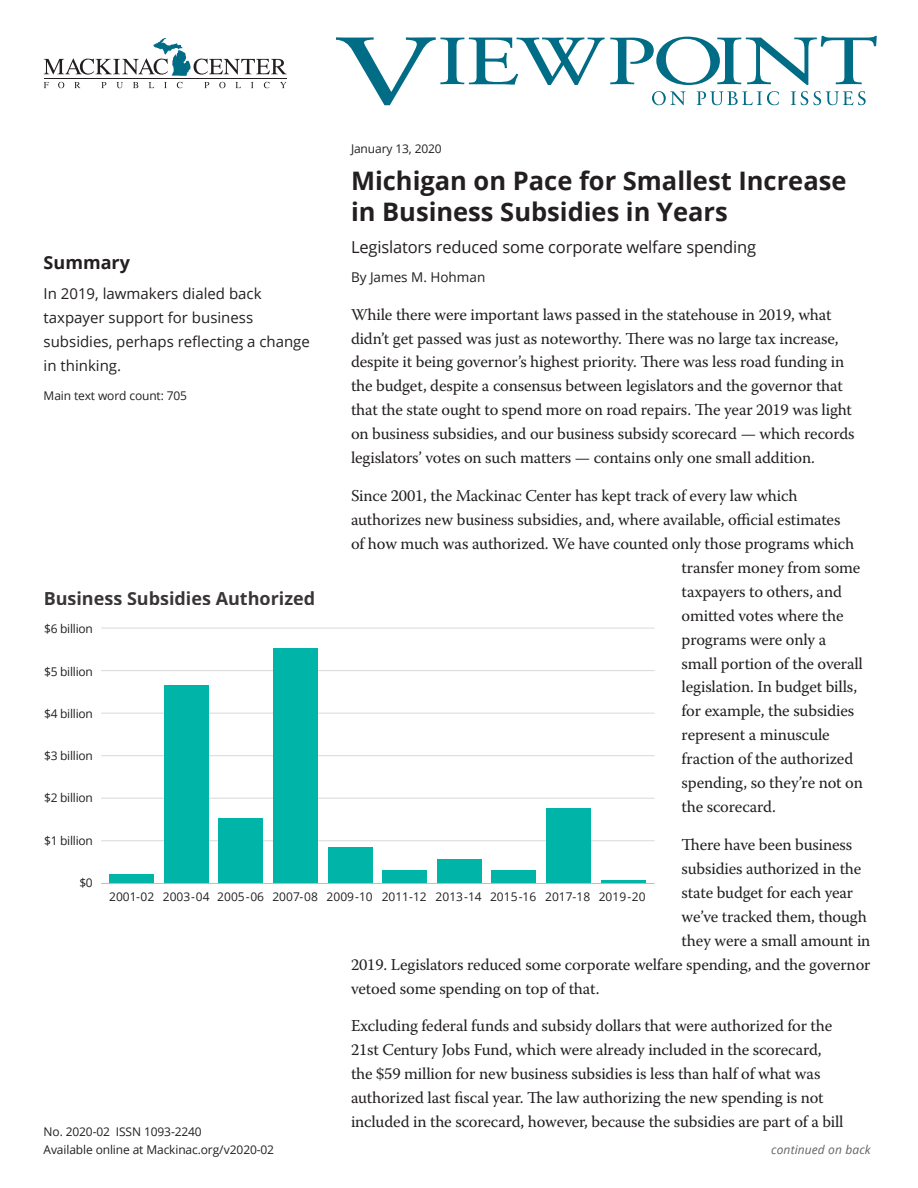
<style>
.page{position:relative;width:918px;height:1188px;background:#fff}
.page>*{position:absolute;margin:0;border:0;box-sizing:border-box;transform-origin:0 0}
._2018_Headline{font:700 25.5px/31.5px "Open Sans";color:#231f20}
._2018_Summary_Head{font:700 18px "Open Sans";color:#231f20}
._2018_body{font:16.5px/24px "Warnock Pro";letter-spacing:-.01em;color:#231f20}
._2018_Subhead{font:16.5px "Open Sans";letter-spacing:-.01em;color:#231f20}
._2018_Summary{font:15px/24px "Open Sans";color:#231f20}
._2018_Author{font:13.5px "Open Sans";color:#231f20}
._2018_Date_ISBN{font:12px "Open Sans";letter-spacing:-.01em;color:#231f20}
.labels{font:12px "Open Sans";color:#231f20}
._7_axis{font:12px "Open Sans";letter-spacing:-.02em;color:#231f20}
._2018_Continued{font:italic 12px "Open Sans";letter-spacing:.01em;color:#636366}
</style>
<div class="page">
<svg style="left:336px;top:36px;width:541px;height:69px"></svg>
<svg style="left:44px;top:82px;width:5px;height:6px"></svg>
<svg style="left:58px;top:82px;width:6px;height:6px"></svg>
<svg style="left:74px;top:82px;width:6px;height:6px"></svg>
<svg style="left:101px;top:82px;width:5px;height:6px"></svg>
<svg style="left:116px;top:82px;width:7px;height:6px"></svg>
<svg style="left:133px;top:82px;width:5px;height:6px"></svg>
<svg style="left:149px;top:82px;width:5px;height:6px"></svg>
<svg style="left:177px;top:82px;width:6px;height:6px"></svg>
<svg style="left:204px;top:82px;width:5px;height:6px"></svg>
<svg style="left:219px;top:82px;width:7px;height:6px"></svg>
<svg style="left:235px;top:82px;width:6px;height:6px"></svg>
<svg style="left:251px;top:82px;width:3px;height:6px"></svg>
<svg style="left:264px;top:82px;width:6px;height:6px"></svg>
<svg style="left:280px;top:82px;width:7px;height:6px"></svg>
<hr style="left:44px;top:78px;width:243px;height:1px;background:#231f20">
<svg style="left:44px;top:38px;width:243px;height:38px"></svg>
<hr style="left:101px;top:628px;width:554px;height:1px;background:#d8d9d8">
<hr style="left:101px;top:670px;width:554px;height:1px;background:#d8d9d8">
<hr style="left:101px;top:713px;width:554px;height:1px;background:#d8d9d8">
<hr style="left:101px;top:755px;width:554px;height:1px;background:#d8d9d8">
<hr style="left:101px;top:798px;width:554px;height:1px;background:#d8d9d8">
<hr style="left:101px;top:840px;width:554px;height:1px;background:#d8d9d8">
<div style="left:109px;top:874px;width:45px;height:10px;background:#00b4a8"></div>
<div style="left:164px;top:685px;width:45px;height:199px;background:#00b4a8"></div>
<div style="left:219px;top:818px;width:44px;height:66px;background:#00b4a8"></div>
<div style="left:273px;top:648px;width:45px;height:236px;background:#00b4a8"></div>
<div style="left:382px;top:871px;width:45px;height:13px;background:#00b4a8"></div>
<div style="left:328px;top:847px;width:45px;height:37px;background:#00b4a8"></div>
<div style="left:437px;top:859px;width:45px;height:25px;background:#00b4a8"></div>
<div style="left:492px;top:871px;width:44px;height:13px;background:#00b4a8"></div>
<div style="left:546px;top:808px;width:45px;height:76px;background:#00b4a8"></div>
<hr style="left:601px;top:880px;width:45px;height:4px;background:#00b4a8">
<hr style="left:101px;top:883px;width:554px;height:1px;background:#bcbdc0">
<p class="_2018_Date_ISBN" style="left:351px;top:141px;width:92px">January 13, 2020</p>
<p class="_2018_Headline" style="left:351px;top:164px;width:497px">Michigan on Pace for Smallest Increase in Business Subsidies in Years</p>
<p class="_2018_Subhead" style="left:351px;top:236px;width:407px">Legislators reduced some corporate welfare spending</p>
<p class="_2018_Author" style="left:351px;top:268px;width:136px">By James M. Hohman</p>
<p class="_2018_body" style="left:351px;top:302px;width:505px">While there were important laws passed in the statehouse in 2019, what didn’t get passed was just as noteworthy. There was no large tax increase, despite it being governor’s highest priority. There was less road funding in the budget, despite a consensus between legislators and the governor that that the state ought to spend more on road repairs. The year 2019 was light on business subsidies, and our business subsidy scorecard — which records legislators’ votes on such matters — contains only one small addition.</p>
<p class="_2018_body" style="left:351px;top:483px;width:448px">Since 2001, the Mackinac Center has kept track of every law which</p>
<p class="_2018_body" style="left:351px;top:507px;width:491px">authorizes new business subsidies, and, where available, official estimates</p>
<p class="_2018_body" style="left:351px;top:531px;width:505px">of how much was authorized. We have counted only those programs which</p>
<p class="_2018_body" style="left:682px;top:555px;width:180px">transfer money from some</p>
<p class="_2018_body" style="left:682px;top:579px;width:162px">taxpayers to others, and</p>
<p class="_2018_body" style="left:682px;top:603px;width:163px">omitted votes where the</p>
<p class="_2018_body" style="left:682px;top:627px;width:146px">programs were only a</p>
<p class="_2018_body" style="left:682px;top:651px;width:183px">small portion of the overall</p>
<p class="_2018_body" style="left:682px;top:675px;width:177px">legislation. In budget bills,</p>
<p class="_2018_body" style="left:682px;top:699px;width:174px">for example, the subsidies</p>
<p class="_2018_body" style="left:682px;top:723px;width:150px">represent a minuscule</p>
<p class="_2018_body" style="left:682px;top:747px;width:173px">fraction of the authorized</p>
<p class="_2018_body" style="left:682px;top:771px;width:183px">spending, so they’re not on</p>
<p class="_2018_body" style="left:682px;top:795px;width:96px">the scorecard.</p>
<p class="_2018_body" style="left:682px;top:832px;width:172px">There have been business</p>
<p class="_2018_body" style="left:682px;top:856px;width:181px">subsidies authorized in the</p>
<p class="_2018_body" style="left:682px;top:880px;width:173px">state budget for each year</p>
<p class="_2018_body" style="left:682px;top:904px;width:187px">we’ve tracked them, though</p>
<p class="_2018_body" style="left:682px;top:928px;width:190px">they were a small amount in</p>
<p class="_2018_body" style="left:351px;top:952px;width:521px">2019. Legislators reduced some corporate welfare spending, and the governor</p>
<p class="_2018_body" style="left:351px;top:976px;width:250px">vetoed some spending on top of that.</p>
<p class="_2018_body" style="left:351px;top:1013px;width:494px">Excluding federal funds and subsidy dollars that were authorized for the 21st Century Jobs Fund, which were already included in the scorecard, the $59 million for new business subsidies is less than half of what was authorized last fiscal year. The law authorizing the new spending is not included in the scorecard, however, because the subsidies are part of a bill</p>
<p class="_2018_Summary_Head" style="left:44px;top:249px;width:88px">Summary</p>
<p class="_2018_Summary" style="left:44px;top:282px;width:268px">In 2019, lawmakers dialed back taxpayer support for business subsidies, perhaps reflecting a change in thinking.</p>
<p class="_2018_Date_ISBN" style="left:44px;top:388px;width:145px">Main text word count: 705</p>
<p class="_2018_Summary_Head" style="left:44px;top:585px;width:273px">Business Subsidies Authorized</p>
<p class="_7_axis" style="left:44px;top:621px;width:50px">$6 billion</p>
<p class="_7_axis" style="left:44px;top:663px;width:50px">$5 billion</p>
<p class="_7_axis" style="left:44px;top:705px;width:50px">$4 billion</p>
<p class="_7_axis" style="left:44px;top:747px;width:50px">$3 billion</p>
<p class="_7_axis" style="left:44px;top:790px;width:50px">$2 billion</p>
<p class="_7_axis" style="left:44px;top:832px;width:50px">$1 billion</p>
<p class="_7_axis" style="left:79px;top:874px;width:15px">$0</p>
<p class="labels" style="left:109px;top:888px;width:47px">2001-02</p>
<p class="labels" style="left:163px;top:888px;width:48px">2003-04</p>
<p class="labels" style="left:217px;top:888px;width:48px">2005-06</p>
<p class="labels" style="left:272px;top:888px;width:47px">2007-08</p>
<p class="labels" style="left:327px;top:888px;width:48px">2009-10</p>
<p class="labels" style="left:382px;top:888px;width:47px">2011-12</p>
<p class="labels" style="left:436px;top:888px;width:48px">2013-14</p>
<p class="labels" style="left:490px;top:888px;width:48px">2015-16</p>
<p class="labels" style="left:545px;top:888px;width:47px">2017-18</p>
<p class="labels" style="left:599px;top:888px;width:48px">2019-20</p>
<p class="_2018_Date_ISBN" style="left:44px;top:1123px;width:160px">No. 2020-02 ISSN 1093-2240</p>
<p class="_2018_Date_ISBN" style="left:44px;top:1141px;width:232px">Available online at Mackinac.org/v2020-02</p>
<p class="_2018_Continued" style="left:771px;top:1141px;width:101px">continued on back</p>
</div>
